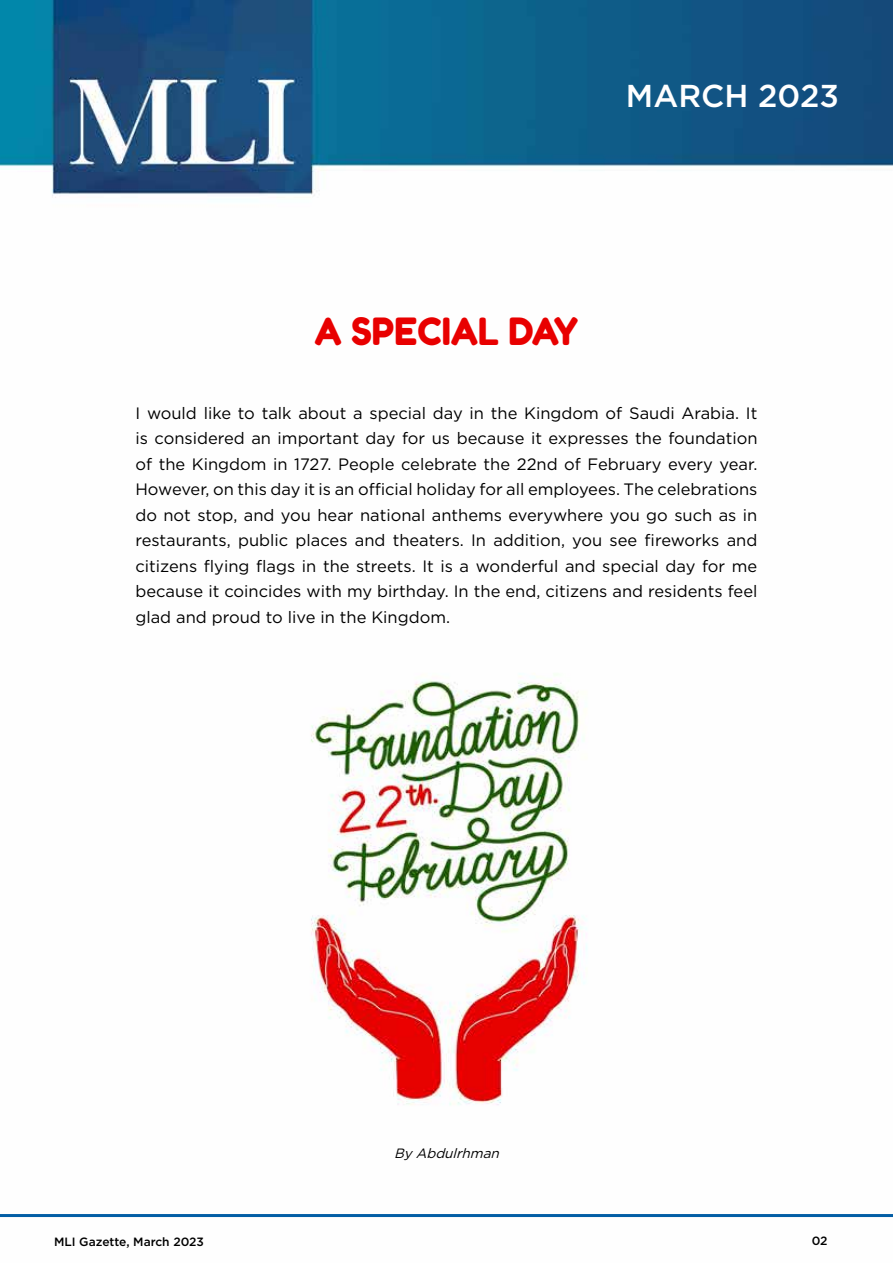
<style>
.page{position:relative;width:893px;height:1263px;background:#fff}
.page>*{position:absolute;margin:0;border:0;box-sizing:border-box;transform-origin:0 0}
.t1{font:37.5px "Fredoka One";color:#e80000;scale:.95 1}
.t2{font:500 31.65px "Gotham";color:#fff}
.t3{font:16.5px/25.5px "Gotham";color:#000;text-align:justify}
.t4{font:italic 13.5px "Gotham";color:#000}
.t5{font:500 12px "Gotham";color:#000}
</style>
<div class="page">
<img style="left:0;top:0;width:893px;height:1218px">
<hr style="left:0;top:1214px;width:893px;height:3px;background:#035ea5">
<h2 class="t2" style="left:626px;top:75px;width:215px">MARCH 2023</h2>
<h1 class="t1" style="left:315px;top:308px;width:279px">A SPECIAL DAY</h1>
<p class="t3" style="left:135px;top:400px;width:624px">I would like to talk about a special day in the Kingdom of Saudi Arabia. It is considered an important day for us because it expresses the foundation of the Kingdom in 1727. People celebrate the 22nd of February every year.<br>However, on this day it is an official holiday for all employees. The celebrations do not stop, and you hear national anthems everywhere you go such as in restaurants, public places and theaters. In addition, you see fireworks and citizens flying flags in the streets. It is a wonderful and special day for me because it coincides with my birthday. In the end, citizens and residents feel glad and proud to live in the Kingdom.</p>
<p class="t5" style="left:54px;top:1234px;width:152px">MLI Gazette, March 2023</p>
<p class="t4" style="left:394px;top:1144px;width:111px">ByAbdulrhman</p>
<p class="t5" style="left:812px;top:1232px;width:17px">02</p>
</div>
